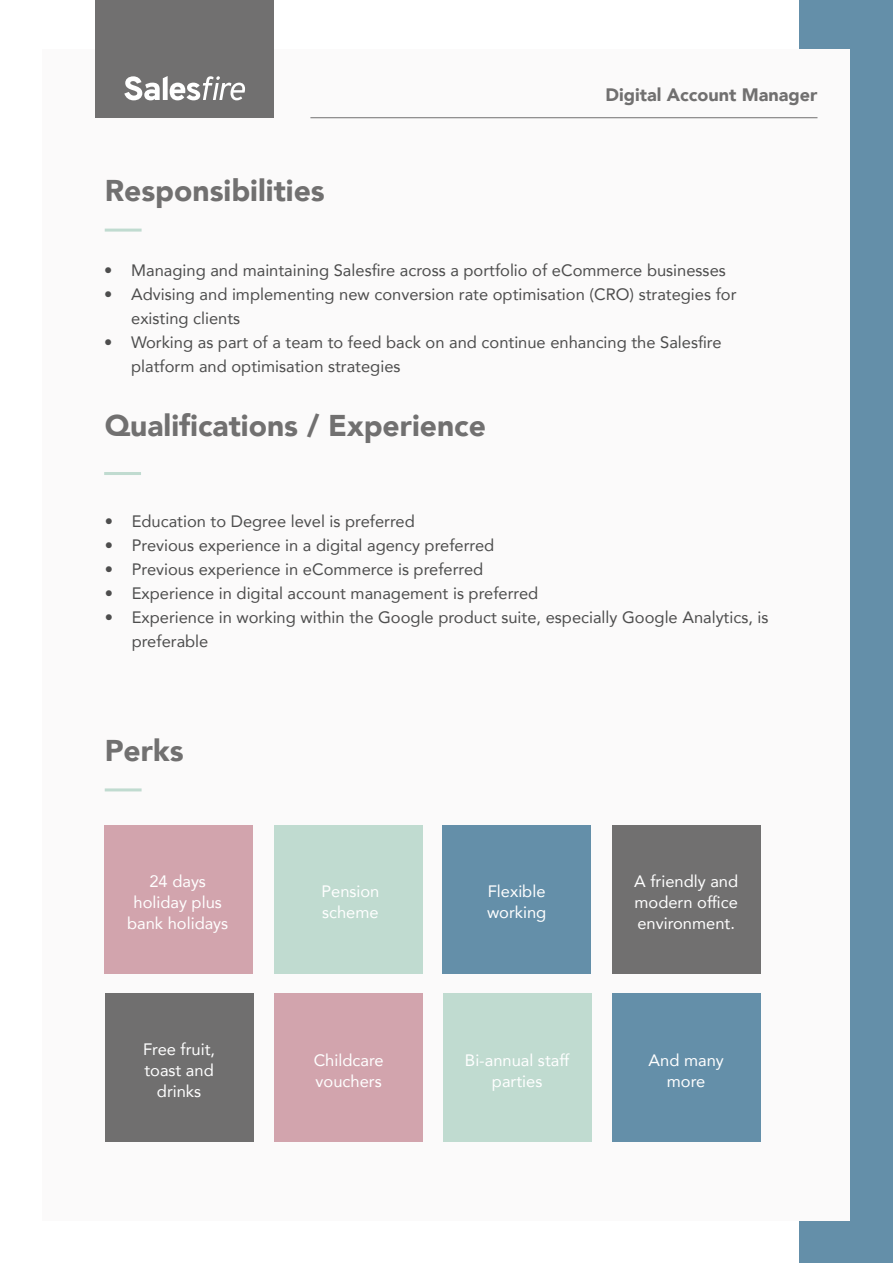
<style>
.page{position:relative;width:893px;height:1263px;background:#fff}
.page>*{position:absolute;margin:0;border:0;box-sizing:border-box;transform-origin:0 0}
.t1{font:900 30px "Avenir";color:#717070}
.t2{font:900 18px "Avenir";color:#717070}
.t3{font:16.5px/24px "Avenir";color:#4d4d4d}
.t4{font:16.5px/21px "Avenir";color:#fff;text-align:center}
</style>
<div class="page">
<div style="left:799px;top:0;width:94px;height:1263px;background:#648fa9"></div>
<div style="left:43px;top:49px;width:807px;height:1171px;background:#fbfafa"></div>
<hr style="left:310px;top:117px;width:507px;height:1px;background:#717070">
<div style="left:96px;top:0;width:178px;height:117px;background:#717070"></div>
<svg style="left:124px;top:76px;width:121px;height:24px"></svg>
<hr style="left:105px;top:229px;width:37px;height:3px;background:#c0dbd0">
<hr style="left:104px;top:472px;width:37px;height:3px;background:#c0dbd0">
<hr style="left:105px;top:788px;width:37px;height:3px;background:#c0dbd0">
<div style="left:104px;top:825px;width:149px;height:149px;background:#d2a4ad"></div>
<div style="left:274px;top:825px;width:149px;height:149px;background:#c0dbd0"></div>
<div style="left:442px;top:825px;width:149px;height:149px;background:#648fa9"></div>
<div style="left:612px;top:825px;width:149px;height:149px;background:#717070"></div>
<div style="left:105px;top:993px;width:149px;height:149px;background:#706f6f"></div>
<div style="left:274px;top:993px;width:149px;height:149px;background:#d2a4ad"></div>
<div style="left:443px;top:993px;width:149px;height:149px;background:#c0dbd0"></div>
<div style="left:612px;top:993px;width:149px;height:149px;background:#648fa9"></div>
<h1 class="t1" style="left:105px;top:165px;width:222px">Responsibilities</h1>
<p class="t2" style="left:605px;top:79px;width:214px">Digital Account Manager</p>
<p class="t3" style="left:104px;top:258px;width:623px">• Managing and maintaining Salesfire across a portfolio of eCommerce businesses</p>
<p class="t3" style="left:131px;top:282px;width:607px;text-indent:-27px">• Advising and implementing new conversion rate optimisation (CRO) strategies for existing clients</p>
<p class="t3" style="left:131px;top:330px;width:592px;text-indent:-27px">• Working as part of a team to feed back on and continue enhancing the Salesfire platform and optimisation strategies</p>
<h1 class="t1" style="left:105px;top:400px;width:383px">Qualifications / Experience</h1>
<p class="t3" style="left:105px;top:509px;width:312px">• Education to Degree level is preferred</p>
<p class="t3" style="left:105px;top:533px;width:391px">• Previous experience in a digital agency preferred</p>
<p class="t3" style="left:105px;top:557px;width:380px">• Previous experience in eCommerce is preferred</p>
<p class="t3" style="left:105px;top:581px;width:435px">• Experience in digital account management is preferred</p>
<p class="t3" style="left:132px;top:605px;width:638px;text-indent:-27px">• Experience in working within the Google product suite, especially Google Analytics, is preferable</p>
<h1 class="t1" style="left:105px;top:724px;width:80px">Perks</h1>
<p class="t4" style="left:127px;top:870px;width:103px">24 days holiday plus bank holidays</p>
<p class="t4" style="left:321px;top:880px;width:60px;text-align:left">Pension scheme</p>
<p class="t4" style="left:487px;top:880px;width:61px;text-align:left">Flexible working</p>
<p class="t4" style="left:634px;top:870px;width:105px;text-align:justify">A friendly and modern office environment.</p>
<p class="t4" style="left:143px;top:1038px;width:74px">Free fruit, toast and drinks</p>
<p class="t4" style="left:314px;top:1049px;width:71px;text-align:left">Childcare vouchers</p>
<p class="t4" style="left:465px;top:1049px;width:106px">Bi-annual staff parties</p>
<p class="t4" style="left:649px;top:1049px;width:77px">And many more</p>
</div>
